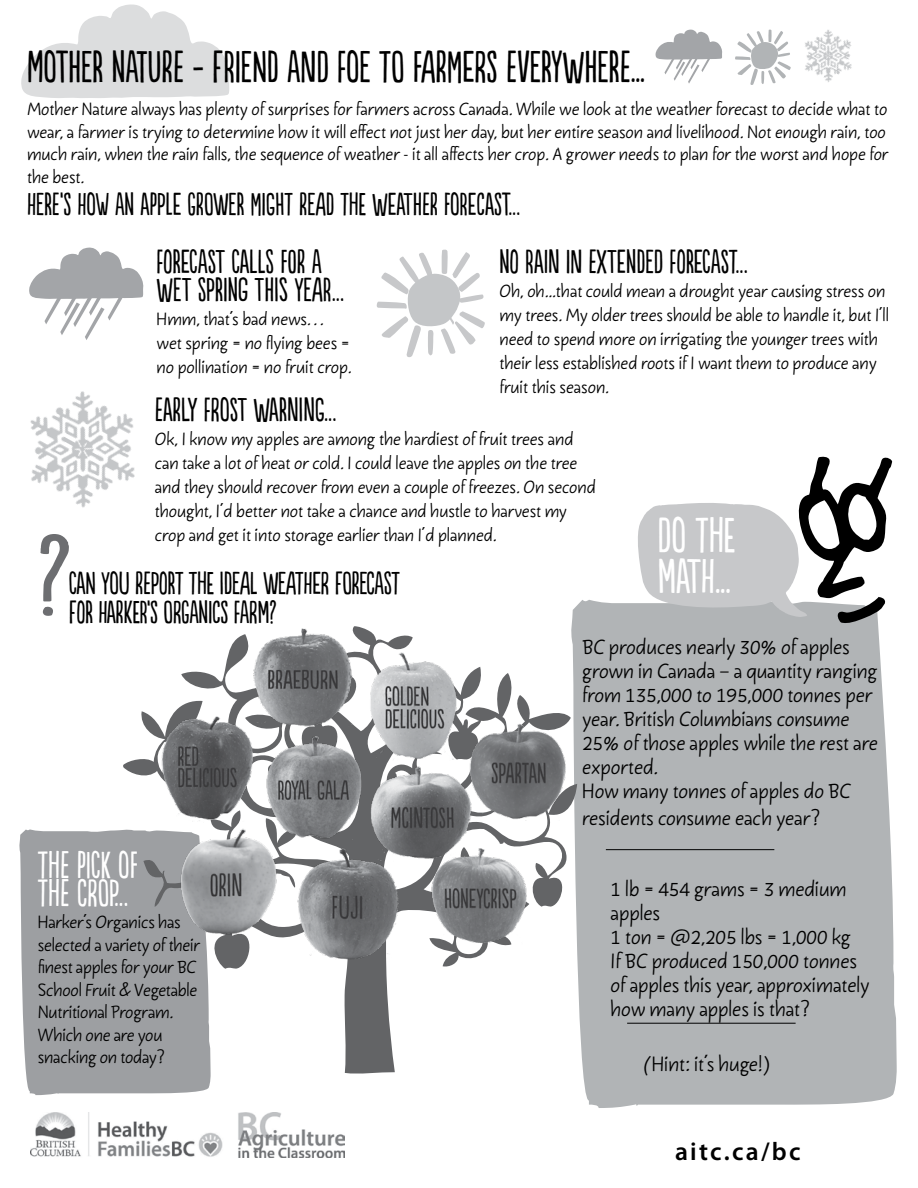
<style>
.page{position:relative;width:918px;height:1188px;background:#fff}
.page>*{position:absolute;margin:0;border:0;box-sizing:border-box;transform-origin:0 0}
.t1{font:46.5px/40.5px "Populaire";color:#fff}
.t2{font:42px "Populaire";color:#000}
.t3{font:36px/28.5px "Populaire";color:#fff}
.t4{font:31.5px/28.5px "Populaire";color:#000}
.t5{font:30px/28.5px "Populaire";letter-spacing:-.005em;color:#000}
.t6{font:600 25.5px "Myriad Pro";letter-spacing:.09em;color:#000}
.t7{font:300 21px/24px "Dereza";color:#000}
.t8{font:300 18px/24px "Dereza";color:#000}
</style>
<div class="page">
<svg style="left:21px;top:4px;width:209px;height:94px"></svg>
<svg style="left:40px;top:534px;width:29px;height:82px"></svg>
<div style="left:571px;top:600px;width:326px;height:508px;background:#b1b4b6"></div>
<svg style="left:636px;top:456px;width:257px;height:168px"></svg>
<svg style="left:29px;top:247px;width:115px;height:93px"></svg>
<svg style="left:377px;top:249px;width:108px;height:108px"></svg>
<img style="left:30px;top:391px;width:105px;height:117px">
<svg style="left:655px;top:29px;width:67px;height:55px"></svg>
<svg style="left:735px;top:29px;width:55px;height:56px"></svg>
<img style="left:790px;top:30px;width:62px;height:52px">
<hr style="left:606px;top:849px;width:168px;height:1px;background:#000">
<hr style="left:627px;top:1023px;width:169px;height:1px;background:#000">
<div style="left:19px;top:829px;width:192px;height:266px;background:#9d9fa2"></div>
<svg style="left:123px;top:626px;width:454px;height:449px"></svg>
<img style="left:31px;top:1112px;width:314px;height:46px">
<img style="left:160px;top:627px;width:408px;height:334px">
<h2 class="t2" style="left:27px;top:44px;width:619px">MOTHER NATURE - FRIEND AND FOE TO FARMERS EVERYWHERE...</h2>
<p class="t8" style="left:27px;top:99px;width:863px;line-height:22.5px">Mother Nature always has plenty of surprises for farmers across Canada. While we look at the weather forecast to decide what to wear, a farmer is trying to determine how it will effect not just her day, but her entire season and livelihood. Not enough rain, too much rain, when the rain falls, the sequence of weather - it all affects her crop. A grower needs to plan for the worst and hope for the best.</p>
<h3 class="t5" style="left:27px;top:191px;width:495px">HERE’S HOW AN APPLE GROWER MIGHT READ THE WEATHER FORECAST…</h3>
<h3 class="t4" style="left:157px;top:249px;width:189px">FORECAST CALLS FOR A<br>WET SPRING THIS YEAR…</h3>
<p class="t8" style="left:157px;top:308px;width:197px">Hmm, that’s bad news… wet spring = no flying bees = no pollination = no fruit crop.</p>
<h3 class="t4" style="left:500px;top:248px;width:250px">NO RAIN IN EXTENDED FORECAST…</h3>
<p class="t8" style="left:500px;top:280px;width:391px">Oh, oh...that could mean a drought year causing stress on my trees. My older trees should be able to handle it, but I’ll need to spend more on irrigating the younger trees with their less established roots if I want them to produce any fruit this season.</p>
<h3 class="t4" style="left:155px;top:397px;width:183px">EARLY FROST WARNING…</h3>
<p class="t8" style="left:155px;top:428px;width:443px">Ok, I know my apples are among the hardiest of fruit trees and can take a lot of heat or cold. I could leave the apples on the tree and they should recover from even a couple of freezes. On second thought, I’d better not take a chance and hustle to harvest my crop and get it into storage earlier than I’d planned.</p>
<h3 class="t5" style="left:69px;top:571px;width:332px">CAN YOU REPORT THE IDEAL WEATHER FORECAST<br>FOR HARKER’S ORGANICS FARM?</h3>
<h1 class="t1" style="left:658px;top:517px;width:79px">DO THE<br>MATH...</h1>
<h3 class="t3" style="left:38px;top:852px;width:92px">THEPICKOF<br>THECROP…</h3>
<p class="t8" style="left:38px;top:912px;width:164px;line-height:22.5px">Harker’s Organics has selected a variety of their finest apples for your BC<br>School Fruit &amp; Vegetable<br>Nutritional Program.<br>Which one are you snacking on today?</p>
<p class="t7" style="left:582px;top:636px;width:297px">BC produces nearly 30% of apples grown in Canada – a quantity ranging from 135,000 to 195,000 tonnes per year. British Columbians consume<br>25% of those apples while the rest are exported.<br>How many tonnes of apples do BC</p>
<p class="t7" style="left:582px;top:807px;width:239px">residents consume each year?</p>
<p class="t7" style="left:611px;top:879px;width:260px">1 lb = 454 grams = 3 medium apples<br>1 ton = @2,205 lbs = 1,000 kg<br>If BC produced 150,000 tonnes of apples this year, approximately how many apples is that?</p>
<p class="t7" style="left:644px;top:1053px;width:128px">(Hint: it’s huge!)</p>
<h3 class="t6" style="left:675px;top:1135px;width:127px">aitc.ca/bc</h3>
</div>
